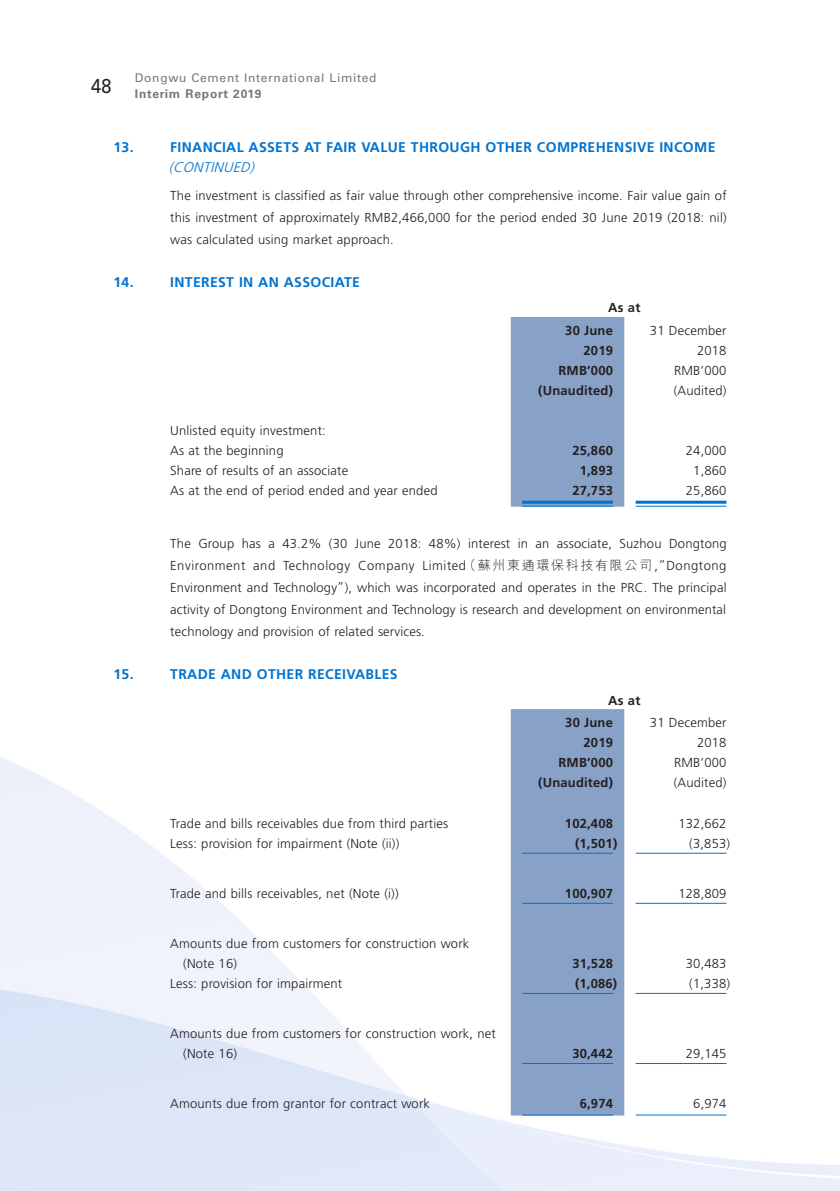
<style>
.page{position:relative;width:840px;height:1191px;background:#fff}
.page>*{position:absolute;margin:0;border:0;box-sizing:border-box;transform-origin:0 0}
.t1{font:700 14px "Frutiger LT Std";letter-spacing:.025em;color:#0073ce}
.t2{font:italic 300 14px "Frutiger LT Std";color:#0073ce}
.t3{font:300 13px/22px "Frutiger LT Std";letter-spacing:.015em;color:#231f20}
.t4{font:700 13px/22.8px "Frutiger LT Std";letter-spacing:.015em;color:#231f20}
.t5{font:12px/16px "Univers LT Std";letter-spacing:.06em;color:#76787b}
.s1{font-weight:700}
.s2{font-family:"M Hei HK"}
</style>
<div class="page">
<img style="left:0;top:317px;width:839px;height:874px">
<div style="left:510px;top:317px;width:114px;height:190px;background:#88a1c7"></div>
<hr style="left:522px;top:501px;width:90px;height:3px;background:#0073ce">
<hr style="left:522px;top:506px;width:90px;height:1px;background:#0073ce">
<hr style="left:635px;top:501px;width:91px;height:3px;background:#0073ce">
<hr style="left:635px;top:506px;width:91px;height:1px;background:#0073ce">
<div style="left:510px;top:709px;width:114px;height:406px;background:#88a1c7"></div>
<hr style="left:522px;top:852px;width:90px;height:1px;background:#0073ce">
<hr style="left:635px;top:852px;width:91px;height:1px;background:#0073ce">
<hr style="left:522px;top:902px;width:90px;height:1px;background:#0073ce">
<hr style="left:635px;top:902px;width:91px;height:1px;background:#0073ce">
<hr style="left:522px;top:993px;width:90px;height:1px;background:#0073ce">
<hr style="left:635px;top:993px;width:91px;height:1px;background:#0073ce">
<hr style="left:522px;top:1063px;width:90px;height:1px;background:#0073ce">
<hr style="left:635px;top:1063px;width:91px;height:1px;background:#0073ce">
<hr style="left:522px;top:1114px;width:90px;height:1px;background:#0073ce">
<hr style="left:635px;top:1114px;width:91px;height:1px;background:#0073ce">
<p class="t5" style="left:91px;top:70px;width:286px;text-indent:44px">Dongwu Cement International Limited<br><sup>48</sup> <span class="s1">Interim Report 2019</span></p>
<p class="t1" style="left:113px;top:139px;width:22px">13.</p>
<p class="t1" style="left:170px;top:139px;width:546px">FINANCIAL ASSETS AT FAIR VALUE THROUGH OTHER COMPREHENSIVE INCOME</p>
<p class="t2" style="left:169px;top:159px;width:91px">(CONTINUED)</p>
<p class="t3" style="left:170px;top:185px;width:557px;text-align:justify">The investment is classified as fair value through other comprehensive income. Fair value gain of this investment of approximately RMB2,466,000 for the period ended 30 June 2019 (2018: nil) was calculated using market approach.</p>
<p class="t1" style="left:113px;top:273px;width:22px">14.</p>
<p class="t1" style="left:170px;top:273px;width:191px">INTEREST IN AN ASSOCIATE</p>
<p class="t4" style="left:565px;top:297px;width:76px;text-indent:43px">As at<br>30 June</p>
<p class="t4" style="left:583px;top:339px;width:31px">2019</p>
<p class="t3" style="left:649px;top:321px;width:78px;line-height:20px;text-align:right">31 December<br>2018</p>
<p class="t3" style="left:170px;top:421px;width:157px;line-height:20px">Unlisted equity investment:<br>As at the beginning</p>
<p class="t4" style="left:558px;top:359px;width:56px">RMB’000</p>
<p class="t3" style="left:673px;top:360px;width:54px">RMB’000</p>
<p class="t4" style="left:538px;top:379px;width:76px">(Unaudited)</p>
<p class="t3" style="left:673px;top:380px;width:54px">(Audited)</p>
<p class="t4" style="left:572px;top:439px;width:42px">25,860</p>
<p class="t3" style="left:685px;top:440px;width:42px">24,000</p>
<p class="t3" style="left:170px;top:460px;width:179px">Share of results of an associate</p>
<p class="t4" style="left:579px;top:459px;width:35px">1,893</p>
<p class="t3" style="left:692px;top:460px;width:35px">1,860</p>
<p class="t3" style="left:170px;top:480px;width:269px">As at the end of period ended and year ended</p>
<p class="t4" style="left:572px;top:479px;width:42px">27,753</p>
<p class="t3" style="left:685px;top:480px;width:42px">25,860</p>
<p class="t3" style="left:170px;top:533px;width:557px;text-align:justify">The Group has a 43.2% (30 June 2018: 48%) interest in an associate, Suzhou Dongtong Environment and Technology Company Limited<span class="s2">（蘇州東通環保科技有限公司</span> ,“Dongtong Environment and Technology”), which was incorporated and operates in the PRC. The principal activity of Dongtong Environment and Technology is research and development on environmental technology and provision of related services.</p>
<p class="t1" style="left:113px;top:665px;width:22px">15.</p>
<p class="t1" style="left:170px;top:665px;width:229px">TRADE AND OTHER RECEIVABLES</p>
<p class="t4" style="left:565px;top:689px;width:76px;text-indent:43px">As at<br>30 June</p>
<p class="t4" style="left:583px;top:731px;width:31px">2019</p>
<p class="t3" style="left:649px;top:713px;width:78px;line-height:20px;text-align:right">31 December<br>2018</p>
<p class="t4" style="left:558px;top:751px;width:56px">RMB’000</p>
<p class="t3" style="left:673px;top:752px;width:54px">RMB’000</p>
<p class="t4" style="left:538px;top:771px;width:76px">(Unaudited)</p>
<p class="t3" style="left:673px;top:772px;width:54px">(Audited)</p>
<p class="t3" style="left:170px;top:812px;width:279px">Trade and bills receivables due from third parties</p>
<p class="t4" style="left:564px;top:811px;width:49px">102,408</p>
<p class="t3" style="left:678px;top:812px;width:49px">132,662</p>
<p class="t3" style="left:170px;top:832px;width:230px">Less: provision for impairment (Note (ii))</p>
<p class="t4" style="left:574px;top:831px;width:44px">(1,501)</p>
<p class="t3" style="left:689px;top:832px;width:42px">(3,853)</p>
<p class="t3" style="left:170px;top:882px;width:230px">Trade and bills receivables, net (Note (i))</p>
<p class="t4" style="left:564px;top:881px;width:49px">100,907</p>
<p class="t3" style="left:678px;top:882px;width:49px">128,809</p>
<p class="t3" style="left:183px;top:933px;width:287px;line-height:20px;text-indent:-13px">Amounts due from customers for construction work (Note 16)</p>
<p class="t4" style="left:572px;top:951px;width:42px">31,528</p>
<p class="t3" style="left:685px;top:952px;width:42px">30,483</p>
<p class="t3" style="left:170px;top:972px;width:173px">Less: provision for impairment</p>
<p class="t4" style="left:574px;top:971px;width:44px">(1,086)</p>
<p class="t3" style="left:689px;top:972px;width:42px">(1,338)</p>
<p class="t3" style="left:183px;top:1023px;width:314px;line-height:20px;text-indent:-13px">Amounts due from customers for construction work, net (Note 16)</p>
<p class="t4" style="left:572px;top:1042px;width:42px">30,442</p>
<p class="t3" style="left:685px;top:1042px;width:42px">29,145</p>
<p class="t3" style="left:170px;top:1092px;width:261px">Amounts due from grantor for contract work</p>
<p class="t4" style="left:579px;top:1092px;width:35px">6,974</p>
<p class="t3" style="left:692px;top:1092px;width:35px">6,974</p>
</div>
